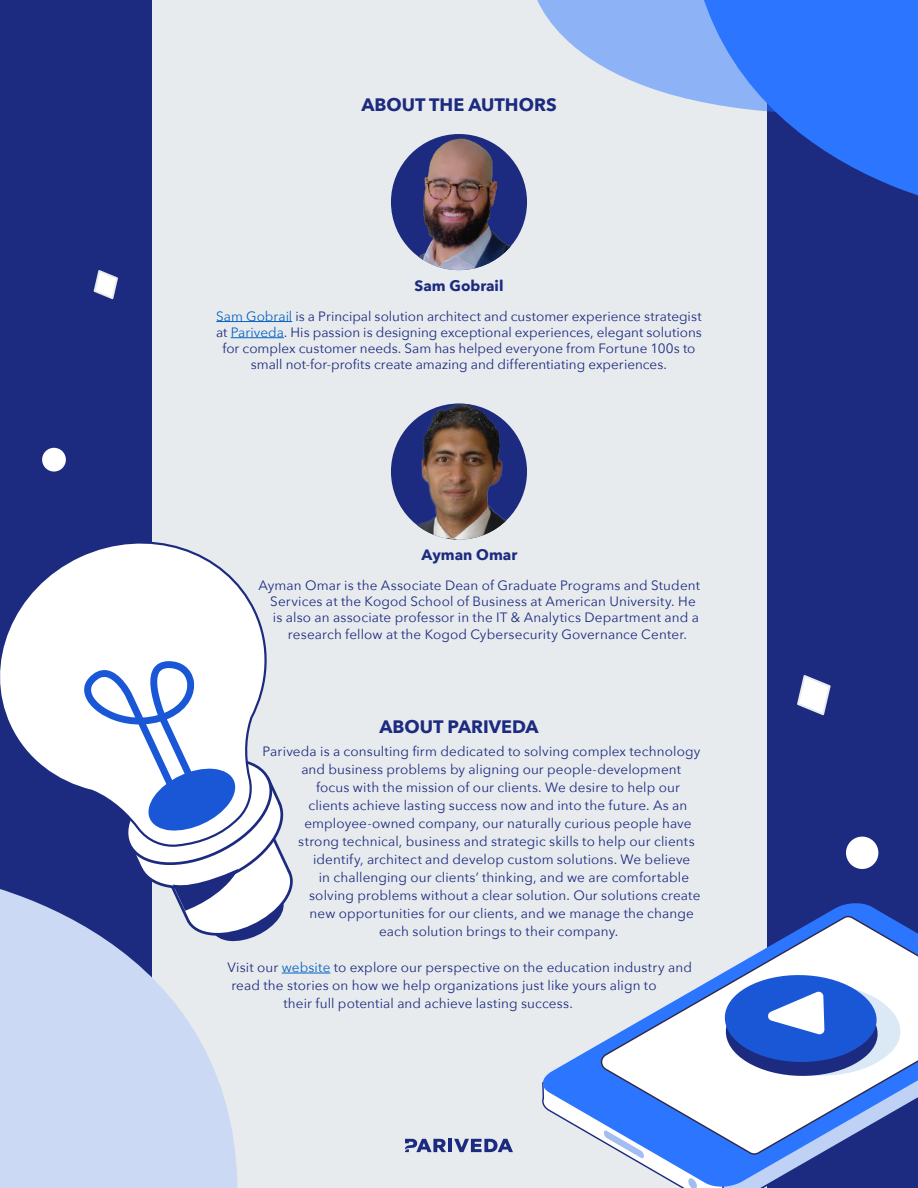
<style>
.page{position:relative;width:918px;height:1188px;background:#1c2b80}
.page>*{position:absolute;margin:0;border:0;box-sizing:border-box;transform-origin:0 0}
.t1{font:700 18px "Avenir Next";color:#1c2b80}
.t2{font:700 15px "Avenir Next";color:#1c2b80}
.t3{font:13.5px/16.2px "Avenir Next";letter-spacing:.01em;color:#1c2b80;text-align:center}
.s1{color:#0563c1}
</style>
<div class="page">
<div style="left:152px;top:0;width:614px;height:1188px;background:#e8ebed"></div>
<hr style="left:282px;top:973px;width:48px;height:1px;background:#0563c1">
<svg style="left:0;top:541px;width:267px;height:247px"></svg>
<svg style="left:83px;top:661px;width:210px;height:280px"></svg>
<svg style="left:0;top:877px;width:237px;height:311px;fill:#ccd9f5"></svg>
<svg style="left:542px;top:901px;width:345px;height:287px"></svg>
<svg style="left:604px;top:1155px;width:40px;height:3px"></svg>
<svg style="left:601px;top:916px;width:317px;height:239px"></svg>
<svg style="left:717px;top:970px;width:193px;height:110px"></svg>
<div style="left:847px;top:838px;width:30px;height:30px;background:#fff;border-radius:50%"></div>
<div style="left:846px;top:837px;width:32px;height:32px;border:2px solid #fff;border-radius:50%"></div>
<svg style="left:797px;top:675px;width:34px;height:41px"></svg>
<div style="left:43px;top:449px;width:22px;height:22px;background:#fff;border-radius:50%"></div>
<div style="left:42px;top:448px;width:24px;height:24px;border:2px solid #fff;border-radius:50%"></div>
<svg style="left:93px;top:270px;width:25px;height:30px"></svg>
<svg style="left:766px;top:0;width:152px;height:210px;fill:#2b75ff"></svg>
<svg style="left:537px;top:0;width:294px;height:114px"></svg>
<hr style="left:448px;top:1139px;width:4px;height:13px;background:#1c2b80">
<svg style="left:454px;top:1139px;width:59px;height:13px"></svg>
<svg style="left:405px;top:1139px;width:41px;height:13px"></svg>
<hr style="left:216px;top:321px;width:76px;height:1px;background:#0563c1">
<hr style="left:231px;top:337px;width:53px;height:1px;background:#0563c1">
<img style="left:391px;top:134px;width:136px;height:136px;border-radius:68px">
<img style="left:391px;top:403px;width:136px;height:137px;border-radius:68px">
<h1 class="t1" style="left:361px;top:97px;width:197px">ABOUT THE AUTHORS</h1>
<p class="t2" style="left:415px;top:279px;width:90px">Sam Gobrail</p>
<p class="t3" style="left:216px;top:309px;width:487px"><span class="s1">Sam Gobrail</span> is a Principal solution architect and customer experience strategist at <span class="s1">Pariveda</span>. His passion is designing exceptional experiences, elegant solutions for complex customer needs. Sam has helped everyone from Fortune 100s to small not-for-profits create amazing and differentiating experiences.</p>
<p class="t2" style="left:422px;top:549px;width:97px">Ayman Omar</p>
<p class="t3" style="left:258px;top:578px;width:443px">Ayman Omar is the Associate Dean of Graduate Programs and Student</p>
<p class="t3" style="left:270px;top:594px;width:427px">Services at the Kogod School of Business at American University. He</p>
<p class="t3" style="left:273px;top:611px;width:428px">is also an associate professor in the IT &amp; Analytics Department and a</p>
<p class="t3" style="left:288px;top:627px;width:401px">research fellow at the Kogod Cybersecurity Governance Center.</p>
<h1 class="t1" style="left:379px;top:720px;width:161px">ABOUT PARIVEDA</h1>
<p class="t3" style="left:263px;top:743px;width:439px">Pariveda is a consulting firm dedicated to solving complex technology</p>
<p class="t3" style="left:301px;top:762px;width:381px">and business problems by aligning our people-development</p>
<p class="t3" style="left:316px;top:780px;width:365px">focus with the mission of our clients. We desire to help our</p>
<p class="t3" style="left:309px;top:798px;width:380px">clients achieve lasting success now and into the future. As an</p>
<p class="t3" style="left:304px;top:816px;width:389px">employee-owned company, our naturally curious people have</p>
<p class="t3" style="left:298px;top:834px;width:398px">strong technical, business and strategic skills to help our clients</p>
<p class="t3" style="left:313px;top:852px;width:379px">identify, architect and develop custom solutions. We believe</p>
<p class="t3" style="left:319px;top:870px;width:372px">in challenging our clients’ thinking, and we are comfortable</p>
<p class="t3" style="left:309px;top:888px;width:393px">solving problems without a clear solution. Our solutions create</p>
<p class="t3" style="left:310px;top:906px;width:386px">new opportunities for our clients, and we manage the change</p>
<p class="t3" style="left:379px;top:924px;width:241px">each solution brings to their company.</p>
<p class="t3" style="left:228px;top:960px;width:466px">Visit our <span class="s1">website</span> to explore our perspective on the education industry and</p>
<p class="t3" style="left:231px;top:978px;width:427px">read the stories on how we help organizations just like yours align to</p>
<p class="t3" style="left:283px;top:996px;width:291px">their full potential and achieve lasting success.</p>
</div>
